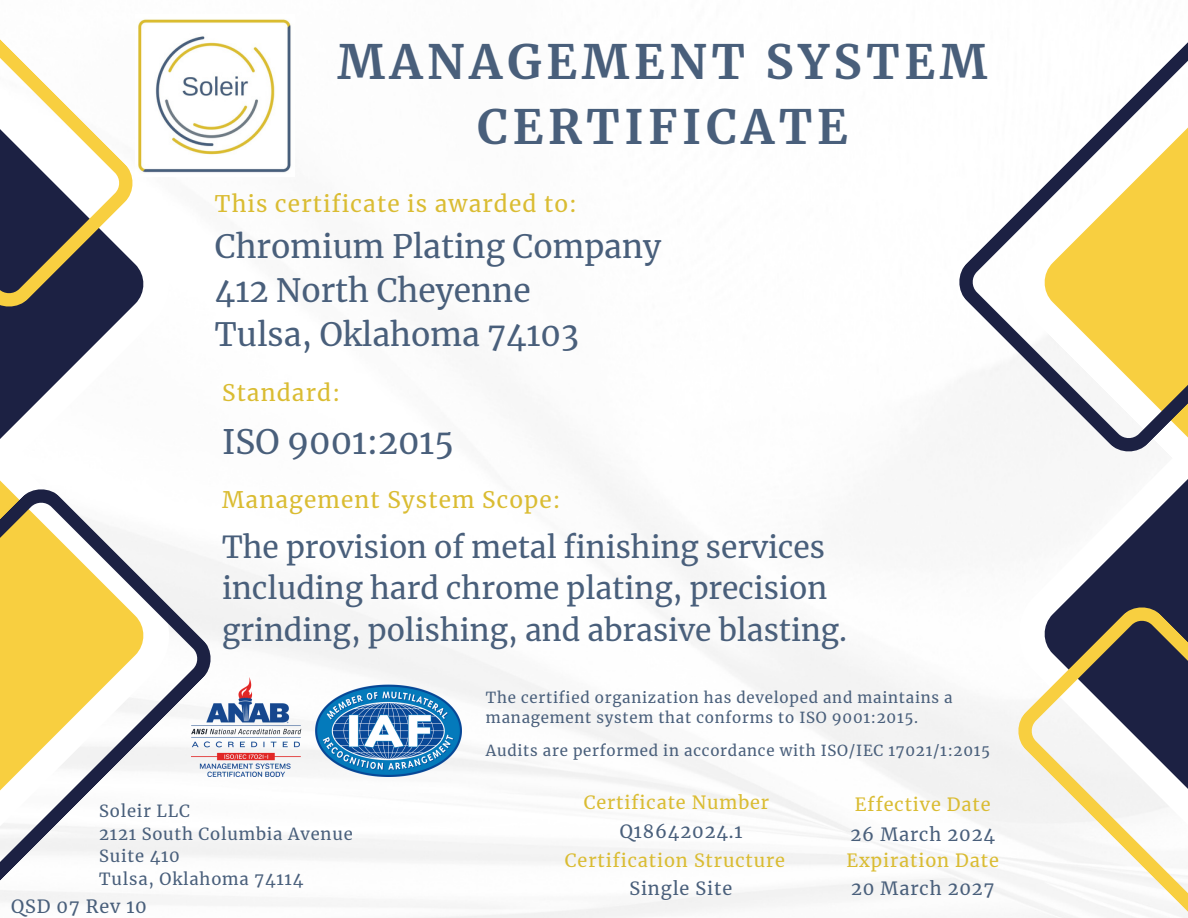
<style>
.page{position:relative;width:1188px;height:918px;background:#fff}
.page>*{position:absolute;margin:0;border:0;box-sizing:border-box;transform-origin:0 0}
.t1{font:700 46.8px/65.2px "Merriweather";letter-spacing:.1em;color:#495f7b;text-align:center}
.t2{font:33.3px "Merriweather";color:#495f7b}
.t3{font:31.8px/43.8px "Merriweather";color:#495f7b}
.t4{font:30px/41.7px "Merriweather";color:#495f7b}
.t5{font:22.5px "Merriweather";letter-spacing:.05em;color:#dabc32}
.t6{font:18px "Merriweather";letter-spacing:.05em;color:#dabc32}
.t7{font:18px "Merriweather";letter-spacing:.05em;color:#495f7b}
.t8{font:16.5px/22.5px "Merriweather";letter-spacing:.05em;color:#495f7b}
.t9{font:15px/20.2px "Merriweather";letter-spacing:.05em;color:#495f7b}
</style>
<div class="page">
<img style="left:213px;top:438px;width:801px;height:480px">
<svg style="left:0;top:264px;width:144px;height:76px;fill:#1c2143"></svg>
<svg style="left:0;top:340px;width:99px;height:147px"></svg>
<svg style="left:1014px;top:479px;width:174px;height:421px"></svg>
<svg style="left:957px;top:42px;width:231px;height:412px"></svg>
<svg style="left:0;top:487px;width:213px;height:416px"></svg>
<svg style="left:0;top:39px;width:135px;height:270px"></svg>
<svg style="left:1016px;top:605px;width:172px;height:313px"></svg>
<img style="left:138px;top:19px;width:153px;height:154px">
<img style="left:191px;top:678px;width:270px;height:99px">
<h4 class="t1" style="left:338px;top:30px;width:651px">MANAGEMENT SYSTEM<br>CERTIFICATE</h4>
<h3 class="t5" style="left:215px;top:189px;width:364px">This certificate is awarded to:</h3>
<h4 class="t3" style="left:215px;top:225px;width:448px">Chromium Plating Company<br>412 North Cheyenne<br>Tulsa, Oklahoma 74103</h4>
<h2 class="t5" style="left:222px;top:379px;width:119px">Standard:</h2>
<h6 class="t2" style="left:222px;top:421px;width:233px">ISO 9001:2015</h6>
<h4 class="t5" style="left:222px;top:486px;width:340px">Management System Scope:</h4>
<h3 class="t4" style="left:222px;top:526px;width:626px">The provision of metal finishing services including hard chrome plating, precision grinding, polishing, and abrasive blasting.</h3>
<h6 class="t9" style="left:486px;top:687px;width:468px">The certified organization has developed and maintains a management system that conforms to ISO 9001:2015.</h6>
<h6 class="t8" style="left:99px;top:800px;width:255px">Soleir LLC<br>2121 South Columbia Avenue<br>Suite 410<br>Tulsa, Oklahoma 74114</h6>
<h6 class="t7" style="left:11px;top:895px;width:137px">QSD 07 Rev 10</h6>
<h6 class="t9" style="left:486px;top:740px;width:506px">Audits are performed in accordance with ISO/IEC 17021/1:2015</h6>
<p class="t6" style="left:584px;top:791px;width:187px">Certificate Number</p>
<p class="t7" style="left:620px;top:820px;width:124px">Q18642024.1</p>
<p class="t6" style="left:565px;top:850px;width:222px">Certification Structure</p>
<h6 class="t7" style="left:629px;top:877px;width:104px">Single Site</h6>
<h6 class="t6" style="left:855px;top:793px;width:137px">Effective Date</h6>
<h6 class="t7" style="left:851px;top:824px;width:146px">26 March 2024</h6>
<h5 class="t6" style="left:847px;top:850px;width:154px">Expiration Date</h5>
<h6 class="t7" style="left:851px;top:878px;width:145px">20 March 2027</h6>
</div>
